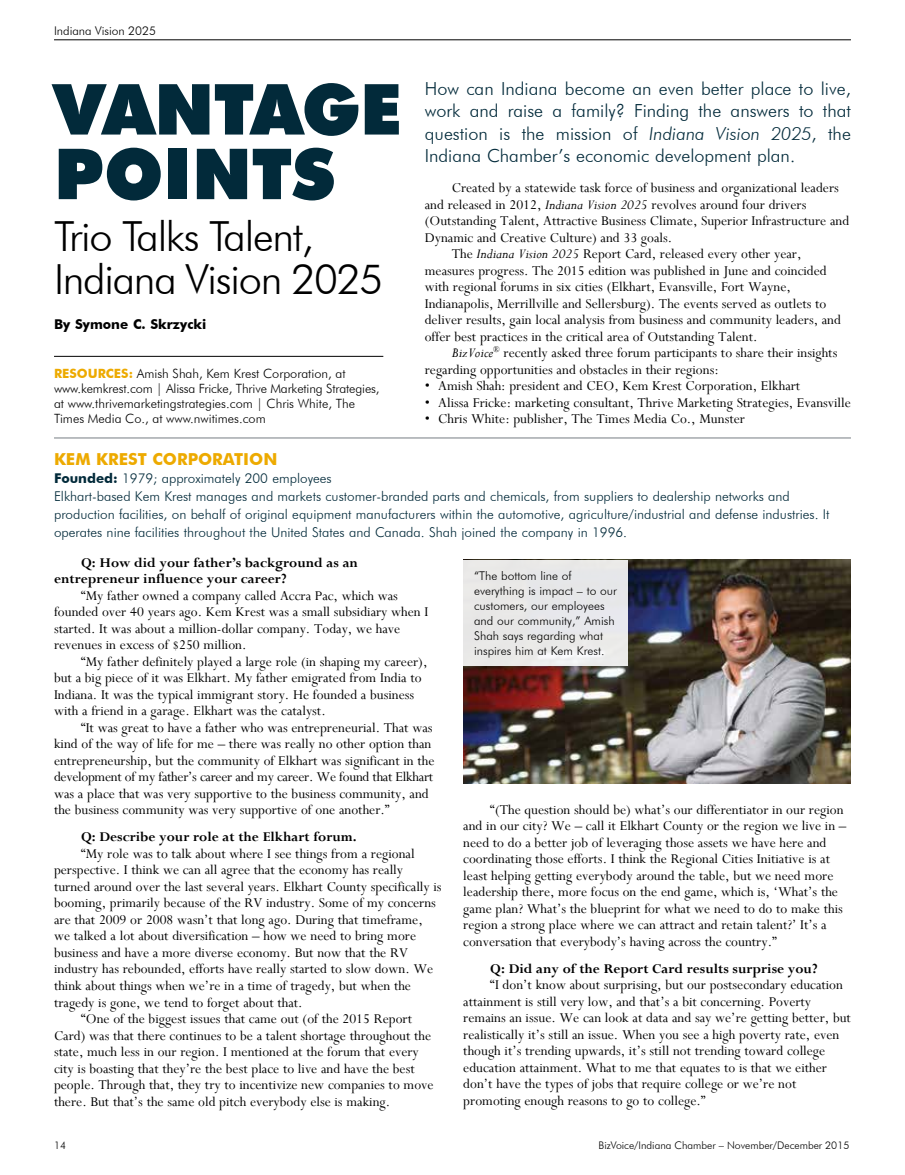
<style>
.page{position:relative;width:905px;height:1175px;background:#fff}
.page>*{position:absolute;margin:0;border:0;box-sizing:border-box;transform-origin:0 0}
.t1{font:900 70.35px/64.5px "Futura BT";letter-spacing:-.005em;color:#022a3a}
.t2{font:300 41.55px/43.5px "Futura BT";letter-spacing:-.03em;color:#000}
.t3{font:300 18px/22.5px "Futura BT";color:#022a3a;text-align:justify}
.t4{font:700 16.5px "Futura BT";color:#edaa00}
.t5{font:15px/16.5px "Perpetua";color:#000}
.t6{font:700 15px/16.5px "Perpetua";color:#000}
.t7{font:300 13.5px/18px "Futura BT";color:#022a3a}
.t8{font:700 13.5px "Futura BT";color:#000}
.t9{font:300 12.75px/15px "Futura BT";color:#000}
.t10{font:300 12px/15px "Futura BT";color:#000}
.t11{font:300 10.5px "Futura BT";color:#000}
.s1{font-weight:700;color:#edaa00}
.s2{font-style:italic}
.s3{font-weight:700}
</style>
<div class="page">
<hr style="left:54px;top:356px;width:329px;height:1px;background:#000">
<img style="left:463px;top:559px;width:387px;height:225px">
<hr style="left:54px;top:437px;width:796px;height:2px;background:#a4a9ad">
<hr style="left:54px;top:39px;width:796px;height:1px;background:#000">
<div style="left:463px;top:559px;width:165px;height:106px;background:#e8e8e8"></div>
<p class="t10" style="left:54px;top:23px;width:103px">Indiana Vision 2025</p>
<h1 class="t1" style="left:54px;top:77px;width:349px">VANTAGE<br>POINTS</h1>
<h2 class="t2" style="left:54px;top:214px;width:331px">Trio Talks Talent,<br>Indiana Vision 2025</h2>
<p class="t8" style="left:54px;top:316px;width:154px">By Symone C. Skrzycki</p>
<p class="t9" style="left:54px;top:366px;width:327px"><span class="s1">RESOURCES:</span> Amish Shah, Kem Krest Corporation, at www.kemkrest.com | Alissa Fricke, Thrive Marketing Strategies, at www.thrivemarketingstrategies.com | Chris White, The Times Media Co., at www.nwitimes.com</p>
<p class="t3" style="left:425px;top:77px;width:427px">How can Indiana become an even better place to live, work and raise a family? Finding the answers to that question is the mission of <span class="s2">Indiana Vision 2025</span>, the Indiana Chamber’s economic development plan.</p>
<p class="t5" style="left:452px;top:179px;width:388px">Created by a statewide task force of business and organizational leaders</p>
<p class="t5" style="left:425px;top:196px;width:383px">and released in 2012, <span class="s2">Indiana Vision 2025</span> revolves around four drivers</p>
<p class="t5" style="left:425px;top:212px;width:426px">(Outstanding Talent, Attractive Business Climate, Superior Infrastructure and</p>
<p class="t5" style="left:425px;top:229px;width:249px">Dynamic and Creative Culture) and 33 goals.</p>
<p class="t5" style="left:452px;top:245px;width:351px">The <span class="s2">Indiana Vision 2025</span> Report Card, released every other year,</p>
<p class="t5" style="left:425px;top:262px;width:403px">measures progress. The 2015 edition was published in June and coincided</p>
<p class="t5" style="left:425px;top:278px;width:367px">with regional forums in six cities (Elkhart, Evansville, Fort Wayne,</p>
<p class="t5" style="left:425px;top:295px;width:403px">Indianapolis, Merrillville and Sellersburg). The events served as outlets to</p>
<p class="t5" style="left:425px;top:311px;width:418px">deliver results, gain local analysis from business and community leaders, and</p>
<p class="t5" style="left:425px;top:328px;width:334px">offer best practices in the critical area of Outstanding Talent.</p>
<p class="t5" style="left:452px;top:344px;width:387px"><span class="s2">BizVoice</span><sup>®</sup> recently asked three forum participants to share their insights</p>
<p class="t5" style="left:425px;top:361px;width:295px">regarding opportunities and obstacles in their regions:</p>
<p class="t5" style="left:425px;top:377px;width:377px">• Amish Shah: president and CEO, Kem Krest Corporation, Elkhart</p>
<p class="t5" style="left:425px;top:394px;width:427px">• Alissa Fricke: marketing consultant, Thrive Marketing Strategies, Evansville</p>
<p class="t5" style="left:425px;top:410px;width:322px">• Chris White: publisher, The Times Media Co., Munster</p>
<p class="t4" style="left:54px;top:449px;width:225px">KEM KREST CORPORATION</p>
<p class="t7" style="left:54px;top:469px;width:777px"><span class="s3">Founded:</span> 1979; approximately 200 employees<br>Elkhart-based Kem Krest manages and markets customer-branded parts and chemicals, from suppliers to dealership networks and production facilities, on behalf of original equipment manufacturers within the automotive, agriculture/industrial and defense industries. It operates nine facilities throughout the United States and Canada. Shah joined the company in 1996.</p>
<p class="t6" style="left:54px;top:554px;width:305px;text-indent:27px">Q: How did your father’s background as an entrepreneur influence your career?</p>
<p class="t5" style="left:54px;top:587px;width:376px;text-indent:27px">“My father owned a company called Accra Pac, which was founded over 40 years ago. Kem Krest was a small subsidiary when I started. It was about a million-dollar company. Today, we have revenues in excess of $250 million.</p>
<p class="t5" style="left:54px;top:653px;width:375px;text-indent:27px">“My father definitely played a large role (in shaping my career), but a big piece of it was Elkhart. My father emigrated from India to Indiana. It was the typical immigrant story. He founded a business with a friend in a garage. Elkhart was the catalyst.</p>
<p class="t5" style="left:54px;top:719px;width:382px;text-indent:27px">“It was great to have a father who was entrepreneurial. That was kind of the way of life for me – there was really no other option than entrepreneurship, but the community of Elkhart was significant in the development of my father’s career and my career. We found that Elkhart was a place that was very supportive to the business community, and the business community was very supportive of one another.”</p>
<p class="t6" style="left:81px;top:828px;width:277px">Q: Describe your role at the Elkhart forum.</p>
<p class="t5" style="left:81px;top:845px;width:335px">“My role was to talk about where I see things from a regional</p>
<p class="t5" style="left:54px;top:861px;width:350px">perspective. I think we can all agree that the economy has really</p>
<p class="t5" style="left:54px;top:878px;width:389px">turned around over the last several years. Elkhart County specifically is</p>
<p class="t5" style="left:54px;top:894px;width:383px">booming, primarily because of the RV industry. Some of my concerns</p>
<p class="t5" style="left:54px;top:911px;width:370px">are that 2009 or 2008 wasn’t that long ago. During that timeframe,</p>
<p class="t5" style="left:54px;top:927px;width:363px">we talked a lot about diversification – how we need to bring more</p>
<p class="t5" style="left:54px;top:944px;width:355px">business and have a more diverse economy. But now that the RV</p>
<p class="t5" style="left:54px;top:960px;width:381px">industry has rebounded, efforts have really started to slow down. We</p>
<p class="t5" style="left:54px;top:977px;width:358px">think about things when we’re in a time of tragedy, but when the</p>
<p class="t5" style="left:54px;top:993px;width:250px">tragedy is gone, we tend to forget about that.</p>
<p class="t5" style="left:81px;top:1010px;width:332px">“One of the biggest issues that came out (of the 2015 Report</p>
<p class="t5" style="left:54px;top:1026px;width:379px">Card) was that there continues to be a talent shortage throughout the</p>
<p class="t5" style="left:54px;top:1043px;width:366px">state, much less in our region. I mentioned at the forum that every</p>
<p class="t5" style="left:54px;top:1059px;width:362px">city is boasting that they’re the best place to live and have the best</p>
<p class="t5" style="left:54px;top:1076px;width:381px">people. Through that, they try to incentivize new companies to move</p>
<p class="t5" style="left:54px;top:1092px;width:337px">there. But that’s the same old pitch everybody else is making.</p>
<p class="t10" style="left:474px;top:568px;width:144px">“The bottom line of everything is impact – to our customers, our employees and our community,” Amish<br>Shah says regarding what inspires him at Kem Krest.</p>
<p class="t5" style="left:463px;top:800px;width:384px;text-indent:27px">“(The question should be) what’s our differentiator in our region and in our city? We – call it Elkhart County or the region we live in – need to do a better job of leveraging those assets we have here and coordinating those efforts. I think the Regional Cities Initiative is at least helping getting everybody around the table, but we need more leadership there, more focus on the end game, which is, ‘What’s the game plan? What’s the blueprint for what we need to do to make this region a strong place where we can attract and retain talent?’ It’s a conversation that everybody’s having across the country.”</p>
<p class="t6" style="left:490px;top:960px;width:329px">Q: Did any of the Report Card results surprise you?</p>
<p class="t5" style="left:463px;top:976px;width:389px;text-indent:27px">“I don’t know about surprising, but our postsecondary education attainment is still very low, and that’s a bit concerning. Poverty remains an issue. We can look at data and say we’re getting better, but realistically it’s still an issue. When you see a high poverty rate, even though it’s trending upwards, it’s still not trending toward college education attainment. What to me that equates to is that we either don’t have the types of jobs that require college or we’re not promoting enough reasons to go to college.”</p>
<p class="t11" style="left:54px;top:1139px;width:14px">14</p>
<p class="t11" style="left:598px;top:1139px;width:252px">BizVoice/Indiana Chamber – November/December 2015</p>
</div>
